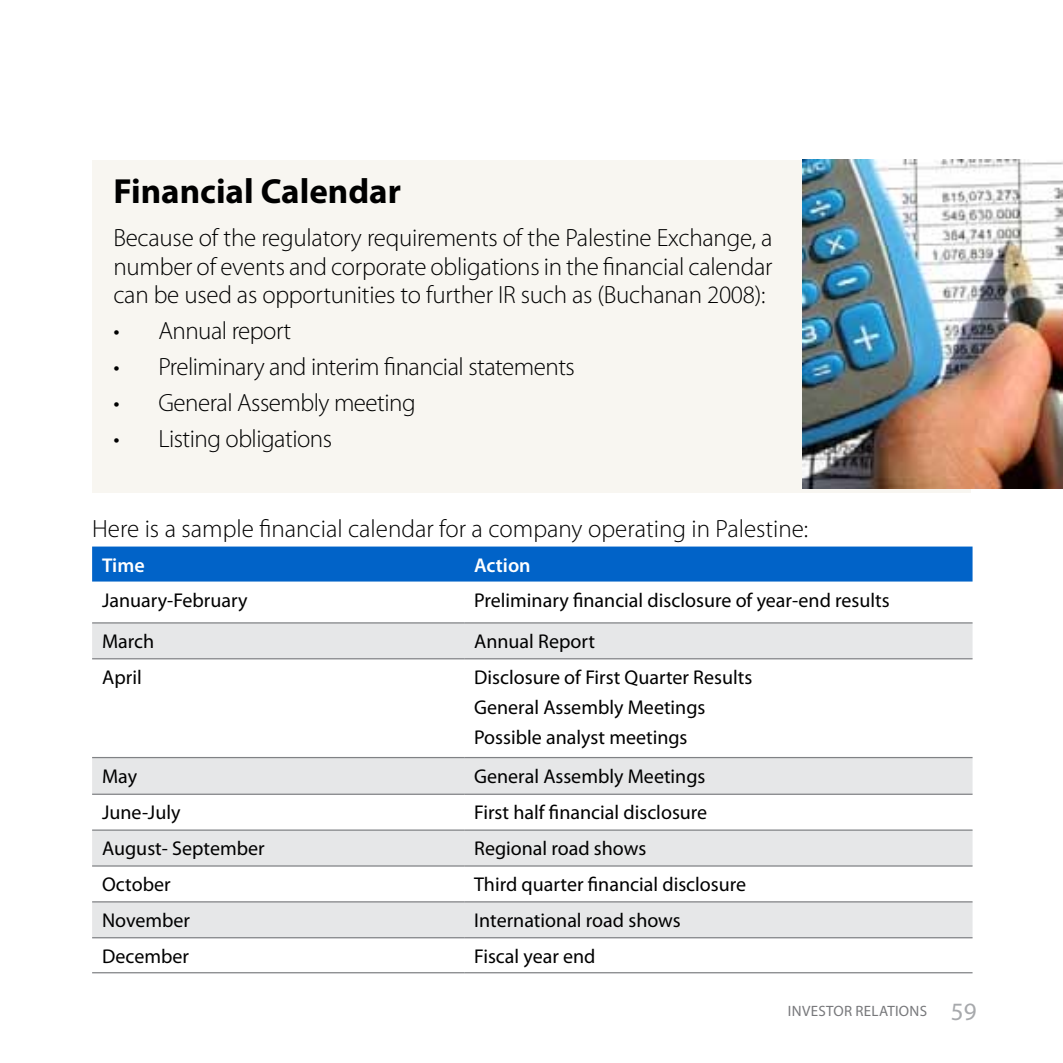
<style>
.page{position:relative;width:1063px;height:1063px;background:#fff}
.page>*{position:absolute;margin:0;border:0;box-sizing:border-box;transform-origin:0 0}
.t1{font:700 35px "Myriad Pro";color:#000}
.t2{font:300 25px/28.8px "Myriad Pro";letter-spacing:-.01em;color:#000;text-align:justify}
.t3{font:20px/30px "Myriad Pro";color:#000}
.t4{font:600 20px "Myriad Pro";color:#fff}
.t5{font:15px "Myriad Pro";letter-spacing:.02em;color:#77787b}
.s1{font-size:25px;color:#a7a9ac}
</style>
<div class="page">
<div style="left:92px;top:160px;width:879px;height:333px;background:#f8f6f1"></div>
<div style="left:92px;top:547px;width:881px;height:35px;background:#0163c8"></div>
<svg style="left:92px;top:624px;width:881px;height:313px"></svg>
<hr style="left:92px;top:972px;width:372px;height:1px;background:#808285">
<hr style="left:464px;top:972px;width:509px;height:1px;background:#808285">
<hr style="left:92px;top:622px;width:372px;height:2px;background:#808285">
<hr style="left:464px;top:622px;width:509px;height:2px;background:#808285">
<hr style="left:92px;top:658px;width:372px;height:1px;background:#808285">
<hr style="left:464px;top:658px;width:509px;height:1px;background:#808285">
<hr style="left:92px;top:757px;width:372px;height:1px;background:#808285">
<hr style="left:464px;top:757px;width:509px;height:1px;background:#808285">
<hr style="left:92px;top:794px;width:372px;height:1px;background:#808285">
<hr style="left:464px;top:794px;width:509px;height:1px;background:#808285">
<hr style="left:92px;top:830px;width:372px;height:1px;background:#808285">
<hr style="left:464px;top:830px;width:509px;height:1px;background:#808285">
<hr style="left:92px;top:865px;width:372px;height:2px;background:#808285">
<hr style="left:464px;top:865px;width:509px;height:2px;background:#808285">
<hr style="left:92px;top:901px;width:372px;height:2px;background:#808285">
<hr style="left:464px;top:901px;width:509px;height:2px;background:#808285">
<hr style="left:92px;top:937px;width:372px;height:1px;background:#808285">
<hr style="left:464px;top:937px;width:509px;height:1px;background:#808285">
<img style="left:802px;top:160px;width:261px;height:329px">
<h1 class="t1" style="left:113px;top:172px;width:289px">Financial Calendar</h1>
<p class="t2" style="left:113px;top:224px;width:661px">Because of the regulatory requirements of the Palestine Exchange, a number of events and corporate obligations in the financial calendar can be used as opportunities to further IR such as (Buchanan 2008):</p>
<p class="t2" style="left:113px;top:317px;width:179px">• Annual report</p>
<p class="t2" style="left:113px;top:353px;width:463px">• Preliminary and interim financial statements</p>
<p class="t2" style="left:113px;top:389px;width:304px">• General Assembly meeting</p>
<p class="t2" style="left:113px;top:424px;width:220px">• Listing obligations</p>
<p class="t2" style="left:92px;top:514px;width:718px">Here is a sample financial calendar for a company operating in Palestine:</p>
<p class="t4" style="left:102px;top:554px;width:44px">Time</p>
<p class="t4" style="left:474px;top:554px;width:58px">Action</p>
<p class="t3" style="left:102px;top:585px;width:147px">January-February</p>
<p class="t3" style="left:474px;top:585px;width:417px">Preliminary financial disclosure of year-end results</p>
<p class="t3" style="left:102px;top:627px;width:54px">March</p>
<p class="t3" style="left:474px;top:627px;width:122px">Annual Report</p>
<p class="t3" style="left:102px;top:662px;width:41px">April</p>
<p class="t3" style="left:474px;top:662px;width:280px">Disclosure of First Quarter Results<br>General Assembly Meetings<br>Possible analyst meetings</p>
<p class="t3" style="left:102px;top:761px;width:37px">May</p>
<p class="t3" style="left:474px;top:761px;width:233px">General Assembly Meetings</p>
<p class="t3" style="left:102px;top:798px;width:80px">June-July</p>
<p class="t3" style="left:474px;top:798px;width:235px">First half financial disclosure</p>
<p class="t3" style="left:102px;top:834px;width:164px">August- September</p>
<p class="t3" style="left:474px;top:834px;width:174px">Regional road shows</p>
<p class="t3" style="left:102px;top:870px;width:70px">October</p>
<p class="t3" style="left:474px;top:870px;width:274px">Third quarter financial disclosure</p>
<p class="t3" style="left:102px;top:906px;width:90px">November</p>
<p class="t3" style="left:474px;top:906px;width:208px">International road shows</p>
<p class="t3" style="left:102px;top:941px;width:88px">December</p>
<p class="t3" style="left:474px;top:941px;width:123px">Fiscal year end</p>
<p class="t5" style="left:788px;top:1003px;width:190px">Investor Relations <span class="s1">59</span></p>
</div>
